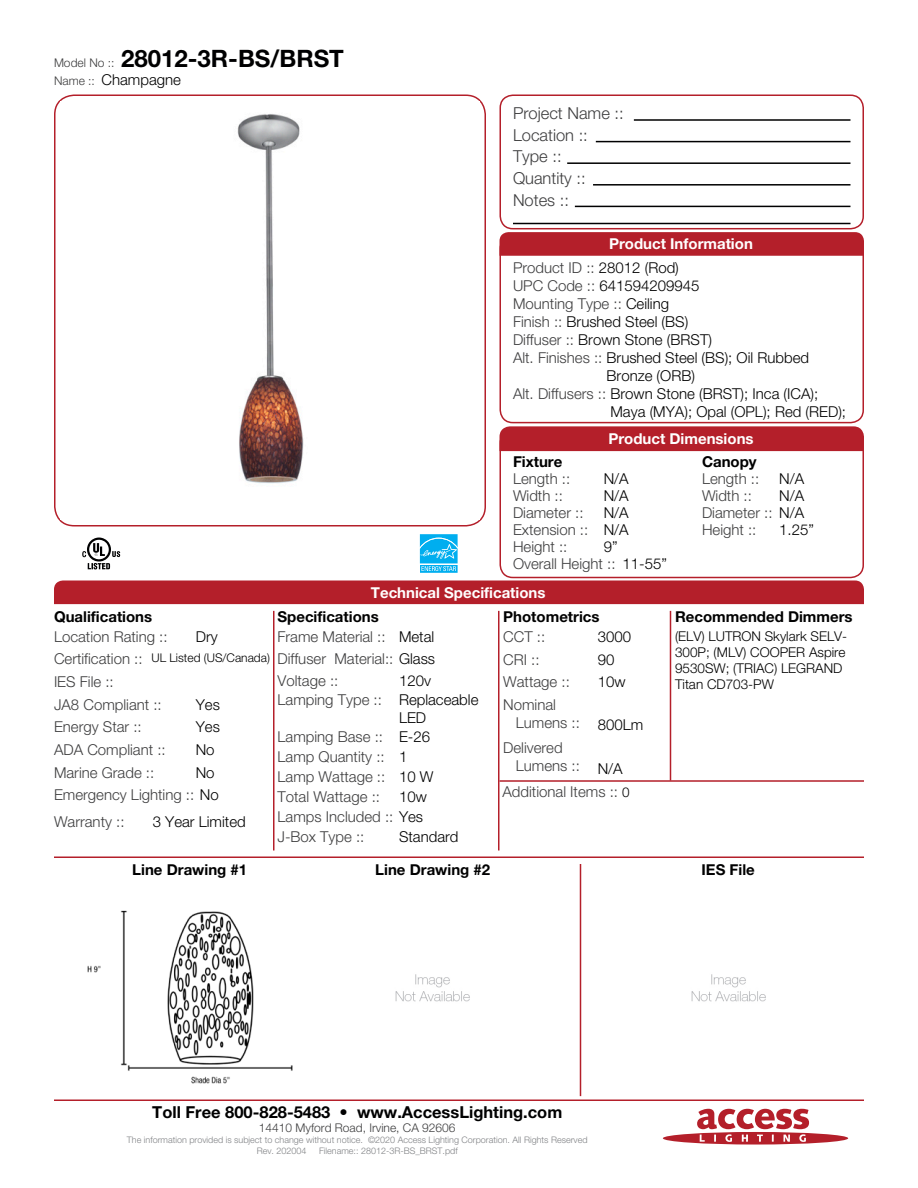
<style>
.page{position:relative;width:918px;height:1188px;background:#fff}
.page>*{position:absolute;margin:0;border:0;box-sizing:border-box;transform-origin:0 0}
.t1{font:700 24px "Helvetica Neue LT Std";color:#000001}
.Left_Justify{font:300 16.5px "Helvetica Neue LT Std";color:#3e3e3f}
.t2{font:700 16.5px "Helvetica Neue LT Std";color:#000001}
.Left_Justify-2{font:300 15px/18px "Helvetica Neue LT Std";color:#3e3e3f}
.Left_Justify-3{font:300 15px/18px "Helvetica Neue LT Std";color:#000001}
.Left_Justify-4{font:700 15px "Helvetica Neue LT Std";color:#000001}
.t3{font:700 15px "Helvetica Neue LT Std";color:#fff}
.Left_Justify-5{font:300 13.5px/16.2px "Helvetica Neue LT Std";color:#000001}
.t4{font:300 12px "Helvetica Neue LT Std";color:#3e3e3f}
.Left_Justify-6{font:300 12px "Helvetica Neue LT Std";color:#000001}
.t5{font:300 9px "Helvetica Neue LT Std";color:#808285}
.s1{font-weight:300;font-size:12px;color:#3e3e3f}
.s2{font-size:12px;color:#3e3e3f}
.s3{color:#000001}
.s4{color:#3e3e3f}
.s5{font-size:13.5px;color:#000001}
</style>
<div class="page">
<svg style="left:663px;top:1109px;width:185px;height:36px"></svg>
<div style="left:499px;top:94px;width:365px;height:135px;border:2px solid #b41f2a;border-radius:13px"></div>
<div style="left:499px;top:235px;width:365px;height:188px;border:2px solid #b41f2a;border-radius:13px"></div>
<div style="left:499px;top:430px;width:365px;height:148px;border:2px solid #b41f2a;border-radius:13px"></div>
<hr style="left:634px;top:119px;width:217px;height:2px;background:#000001">
<hr style="left:596px;top:141px;width:254px;height:1px;background:#000001">
<hr style="left:593px;top:184px;width:258px;height:2px;background:#000001">
<hr style="left:567px;top:162px;width:283px;height:2px;background:#000001">
<hr style="left:575px;top:206px;width:275px;height:1px;background:#000001">
<hr style="left:513px;top:223px;width:337px;height:1px;background:#000001">
<svg style="left:500px;top:232px;width:364px;height:24px;background:#b5232d"></svg>
<div style="left:500px;top:426px;width:364px;height:25px;background:#b41f2a"></div>
<div style="left:54px;top:580px;width:810px;height:24px;background:#b41f2a"></div>
<hr style="left:54px;top:856px;width:810px;height:2px;background:#b41f2a">
<hr style="left:54px;top:1100px;width:810px;height:1px;background:#b41f2a">
<hr style="left:670px;top:611px;width:1px;height:170px;background:#b41f2a">
<hr style="left:580px;top:864px;width:1px;height:232px;background:#b41f2a">
<hr style="left:498px;top:611px;width:2px;height:239px;background:#b41f2a">
<hr style="left:273px;top:611px;width:1px;height:239px;background:#b41f2a">
<div style="left:54px;top:94px;width:432px;height:432px;border:2px solid #b41f2a;border-radius:20px"></div>
<hr style="left:500px;top:780px;width:364px;height:2px;background:#b41f2a">
<img style="left:61px;top:114px;width:418px;height:406px">
<svg style="left:82px;top:538px;width:39px;height:32px"></svg>
<svg style="left:419px;top:534px;width:39px;height:39px;background:#38bff2"></svg>
<img style="left:87px;top:910px;width:206px;height:174px">
<img style="left:395px;top:974px;width:75px;height:28px">
<img style="left:691px;top:974px;width:75px;height:28px">
<p class="t1" style="left:54px;top:44px;width:291px"><span class="s1">Model No ::</span> 28012-3R-BS/BRST</p>
<p class="Left_Justify-3" style="left:54px;top:70px;width:129px"><span class="s2">Name ::</span> Champagne</p>
<p class="Left_Justify" style="left:513px;top:103px;width:112px">Project Name ::</p>
<p class="Left_Justify" style="left:513px;top:125px;width:76px">Location ::</p>
<p class="Left_Justify" style="left:513px;top:146px;width:50px">Type ::</p>
<p class="Left_Justify" style="left:513px;top:168px;width:74px">Quantity ::</p>
<p class="Left_Justify" style="left:513px;top:190px;width:57px">Notes ::</p>
<p class="t3" style="left:609px;top:235px;width:145px">Product Information</p>
<p class="Left_Justify-2" style="left:513px;top:259px;width:167px">Product ID :: <span class="s3">28012 (Rod)</span></p>
<p class="Left_Justify-3" style="left:513px;top:277px;width:188px"><span class="s4">UPC Code ::</span> 641594209945</p>
<p class="Left_Justify-2" style="left:513px;top:295px;width:158px">Mounting Type :: <span class="s3">Ceiling</span></p>
<p class="Left_Justify-3" style="left:513px;top:313px;width:177px"><span class="s4">Finish ::</span> Brushed Steel (BS)</p>
<p class="Left_Justify-3" style="left:513px;top:331px;width:200px"><span class="s4">Diffuser ::</span> Brown Stone (BRST)</p>
<p class="Left_Justify-3" style="left:607px;top:349px;width:204px;text-indent:-94px"><span class="s4">Alt. Finishes ::</span> Brushed Steel (BS); Oil Rubbed<br>Bronze (ORB)</p>
<p class="Left_Justify-3" style="left:610px;top:385px;width:237px;text-indent:-97px"><span class="s4">Alt. Diffusers ::</span> Brown Stone (BRST); Inca (ICA);<br>Maya (MYA); Opal (OPL); Red (RED);</p>
<p class="t3" style="left:608px;top:429px;width:147px">Product Dimensions</p>
<p class="Left_Justify-4" style="left:513px;top:453px;width:51px">Fixture</p>
<p class="Left_Justify-4" style="left:702px;top:453px;width:56px">Canopy</p>
<p class="Left_Justify-2" style="left:513px;top:470px;width:59px">Length ::</p>
<p class="Left_Justify-3" style="left:604px;top:470px;width:27px">N/A</p>
<p class="Left_Justify-2" style="left:702px;top:470px;width:59px">Length ::</p>
<p class="Left_Justify-3" style="left:779px;top:470px;width:27px">N/A</p>
<p class="Left_Justify-2" style="left:513px;top:487px;width:51px">Width ::</p>
<p class="Left_Justify-2" style="left:513px;top:537px;width:56px">Height ::</p>
<p class="Left_Justify-3" style="left:604px;top:487px;width:27px">N/A</p>
<p class="Left_Justify-3" style="left:604px;top:537px;width:15px">9”</p>
<p class="Left_Justify-3" style="left:779px;top:487px;width:27px">N/A</p>
<p class="Left_Justify-2" style="left:702px;top:487px;width:51px">Width ::</p>
<p class="Left_Justify-3" style="left:604px;top:503px;width:27px">N/A</p>
<p class="Left_Justify-2" style="left:702px;top:503px;width:104px">Diameter :: <span class="s3">N/A</span></p>
<p class="Left_Justify-3" style="left:604px;top:520px;width:27px">N/A</p>
<p class="Left_Justify-3" style="left:779px;top:520px;width:36px">1.25”</p>
<p class="Left_Justify-2" style="left:513px;top:503px;width:72px">Diameter ::</p>
<p class="Left_Justify-2" style="left:513px;top:520px;width:77px">Extension ::</p>
<p class="Left_Justify-2" style="left:702px;top:520px;width:56px">Height ::</p>
<p class="Left_Justify-2" style="left:513px;top:554px;width:104px">Overall Height ::</p>
<p class="Left_Justify-3" style="left:622px;top:554px;width:46px">11-55”</p>
<p class="t3" style="left:371px;top:583px;width:176px">Technical Specifications</p>
<p class="Left_Justify-4" style="left:54px;top:607px;width:100px">Qualifications</p>
<p class="Left_Justify-4" style="left:503px;top:607px;width:98px">Photometrics</p>
<p class="Left_Justify-4" style="left:675px;top:607px;width:179px">Recommended Dimmers</p>
<p class="Left_Justify-4" style="left:278px;top:607px;width:103px">Specifications</p>
<p class="Left_Justify-3" style="left:196px;top:627px;width:23px">Dry</p>
<p class="Left_Justify-3" style="left:598px;top:627px;width:35px">3000</p>
<p class="Left_Justify-5" style="left:675px;top:628px;width:174px">(ELV) LUTRON Skylark SELV-<br>300P; (MLV) COOPER Aspire<br>9530SW; (TRIAC) LEGRAND<br>Titan CD703-PW</p>
<p class="Left_Justify-2" style="left:54px;top:627px;width:115px">Location Rating ::</p>
<p class="Left_Justify-2" style="left:503px;top:627px;width:43px">CCT ::</p>
<p class="Left_Justify-2" style="left:503px;top:650px;width:38px">CRI ::</p>
<p class="Left_Justify-2" style="left:503px;top:673px;width:68px">Wattage ::</p>
<p class="Left_Justify-2" style="left:516px;top:695px;width:66px;text-indent:-13px">Nominal<br>Lumens ::</p>
<p class="Left_Justify-2" style="left:516px;top:738px;width:66px;text-indent:-13px">Delivered<br>Lumens ::</p>
<p class="Left_Justify-2" style="left:278px;top:627px;width:110px">Frame Material ::</p>
<p class="Left_Justify-2" style="left:278px;top:671px;width:62px">Voltage ::</p>
<p class="Left_Justify-3" style="left:399px;top:627px;width:37px">Metal</p>
<p class="Left_Justify-3" style="left:399px;top:671px;width:33px">120v</p>
<p class="Left_Justify-2" style="left:54px;top:650px;width:90px">Certification ::</p>
<p class="Left_Justify-2" style="left:54px;top:695px;width:109px">JA8 Compliant ::</p>
<p class="Left_Justify-2" style="left:278px;top:650px;width:159px">Diffuser Material:: <span class="s3">Glass</span></p>
<p class="Left_Justify-2" style="left:278px;top:691px;width:106px">Lamping Type ::</p>
<p class="Left_Justify-2" style="left:278px;top:727px;width:107px">Lamping Base ::</p>
<p class="Left_Justify-2" style="left:278px;top:747px;width:109px">Lamp Quantity ::</p>
<p class="Left_Justify-2" style="left:278px;top:767px;width:109px">Lamp Wattage ::</p>
<p class="Left_Justify-2" style="left:278px;top:787px;width:104px">Total Wattage ::</p>
<p class="Left_Justify-2" style="left:278px;top:808px;width:147px">Lamps Included :: <span class="s3">Yes</span></p>
<p class="Left_Justify-2" style="left:278px;top:828px;width:88px">J-Box Type ::</p>
<p class="Left_Justify-6" style="left:152px;top:651px;width:120px">UL Listed (US/Canada)</p>
<p class="Left_Justify-3" style="left:196px;top:695px;width:26px">Yes</p>
<p class="Left_Justify-3" style="left:196px;top:718px;width:26px">Yes</p>
<p class="Left_Justify-3" style="left:196px;top:740px;width:20px">No</p>
<p class="Left_Justify-3" style="left:196px;top:763px;width:20px">No</p>
<p class="Left_Justify-3" style="left:598px;top:650px;width:18px">90</p>
<p class="Left_Justify-3" style="left:598px;top:673px;width:29px">10w</p>
<p class="Left_Justify-3" style="left:598px;top:716px;width:47px">800Lm</p>
<p class="Left_Justify-3" style="left:598px;top:759px;width:27px">N/A</p>
<p class="Left_Justify-2" style="left:54px;top:673px;width:61px">IES File ::</p>
<p class="Left_Justify-2" style="left:54px;top:718px;width:89px">Energy Star ::</p>
<p class="Left_Justify-2" style="left:54px;top:740px;width:113px">ADA Compliant ::</p>
<p class="Left_Justify-2" style="left:54px;top:763px;width:102px">Marine Grade ::</p>
<p class="Left_Justify-2" style="left:54px;top:786px;width:166px">Emergency Lighting :: <span class="s3">No</span></p>
<p class="Left_Justify-3" style="left:399px;top:691px;width:81px">Replaceable<br>LED</p>
<p class="Left_Justify-3" style="left:399px;top:727px;width:33px">E-26</p>
<p class="Left_Justify-3" style="left:399px;top:747px;width:10px">1</p>
<p class="Left_Justify-3" style="left:399px;top:767px;width:36px">10 W</p>
<p class="Left_Justify-3" style="left:399px;top:787px;width:29px">10w</p>
<p class="Left_Justify-2" style="left:502px;top:782px;width:129px">Additional Items :: <span class="s5">0</span></p>
<p class="Left_Justify-2" style="left:54px;top:813px;width:72px">Warranty ::</p>
<p class="Left_Justify-3" style="left:153px;top:813px;width:95px">3 Year Limited</p>
<p class="Left_Justify-3" style="left:399px;top:828px;width:61px">Standard</p>
<p class="Left_Justify-4" style="left:132px;top:860px;width:116px">Line Drawing #1</p>
<p class="Left_Justify-4" style="left:375px;top:860px;width:116px">Line Drawing #2</p>
<p class="Left_Justify-4" style="left:702px;top:860px;width:55px">IES File</p>
<p class="t2" style="left:152px;top:1101px;width:412px">Toll Free 800-828-5483 • www.AccessLighting.com</p>
<p class="t4" style="left:259px;top:1120px;width:198px">14410 Myford Road, Irvine, CA 92606</p>
<p class="t5" style="left:127px;top:1134px;width:462px">The information provided is subject to change without notice. ©2020 Access Lighting Corporation. All Rights Reserved</p>
<p class="t5" style="left:257px;top:1145px;width:51px">Rev. 202004</p>
<p class="t5" style="left:319px;top:1145px;width:140px">Filename:: 28012-3R-BS_BRST.pdf</p>
</div>
